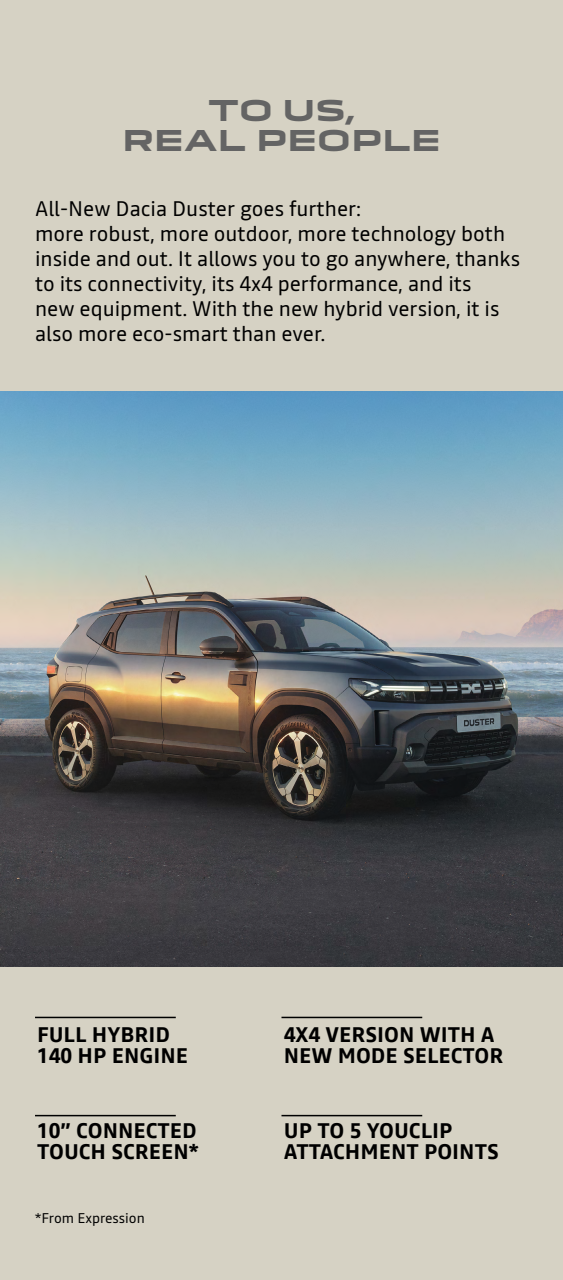
<style>
.page{position:relative;width:563px;height:1280px;background:#fff}
.page>*{position:absolute;margin:0;border:0;box-sizing:border-box;transform-origin:0 0}
.t1{font:700 28px/30.5px "Dacia Block Extended";color:#646464;text-align:center}
.t2{font:21px/25px "Read";color:#000}
.t3{font:700 21px/21px "Read";color:#000}
.t4{font:14px "Read";color:#000}
</style>
<div class="page">
<div style="left:0;top:0;width:562px;height:1280px;background:#d6d2c4"></div>
<img style="left:0;top:392px;width:562px;height:575px">
<hr style="left:35px;top:1017px;width:141px;height:1px;background:#000">
<hr style="left:35px;top:1115px;width:141px;height:1px;background:#000">
<hr style="left:281px;top:1017px;width:141px;height:1px;background:#000">
<hr style="left:281px;top:1115px;width:141px;height:1px;background:#000">
<h1 class="t1" style="left:122px;top:96px;width:320px">TO US,<br>REAL PEOPLE</h1>
<p class="t2" style="left:35px;top:196px;width:486px">All-New Dacia Duster goes further:<br>more robust, more outdoor, more technology both inside and out. It allows you to go anywhere, thanks to its connectivity, its 4x4 performance, and its<br>new equipment. With the new hybrid version, it is also more eco-smart than ever.</p>
<p class="t3" style="left:37px;top:1024px;width:152px">FULL HYBRID<br>140 HP ENGINE</p>
<p class="t3" style="left:283px;top:1024px;width:221px">4X4 VERSION WITH A<br>NEW MODE SELECTOR</p>
<p class="t3" style="left:37px;top:1120px;width:163px">10” CONNECTED<br>TOUCH SCREEN*</p>
<p class="t3" style="left:284px;top:1120px;width:216px">UP TO 5 YOUCLIP<br>ATTACHMENT POINTS</p>
<p class="t4" style="left:35px;top:1208px;width:111px">*From Expression</p>
</div>
